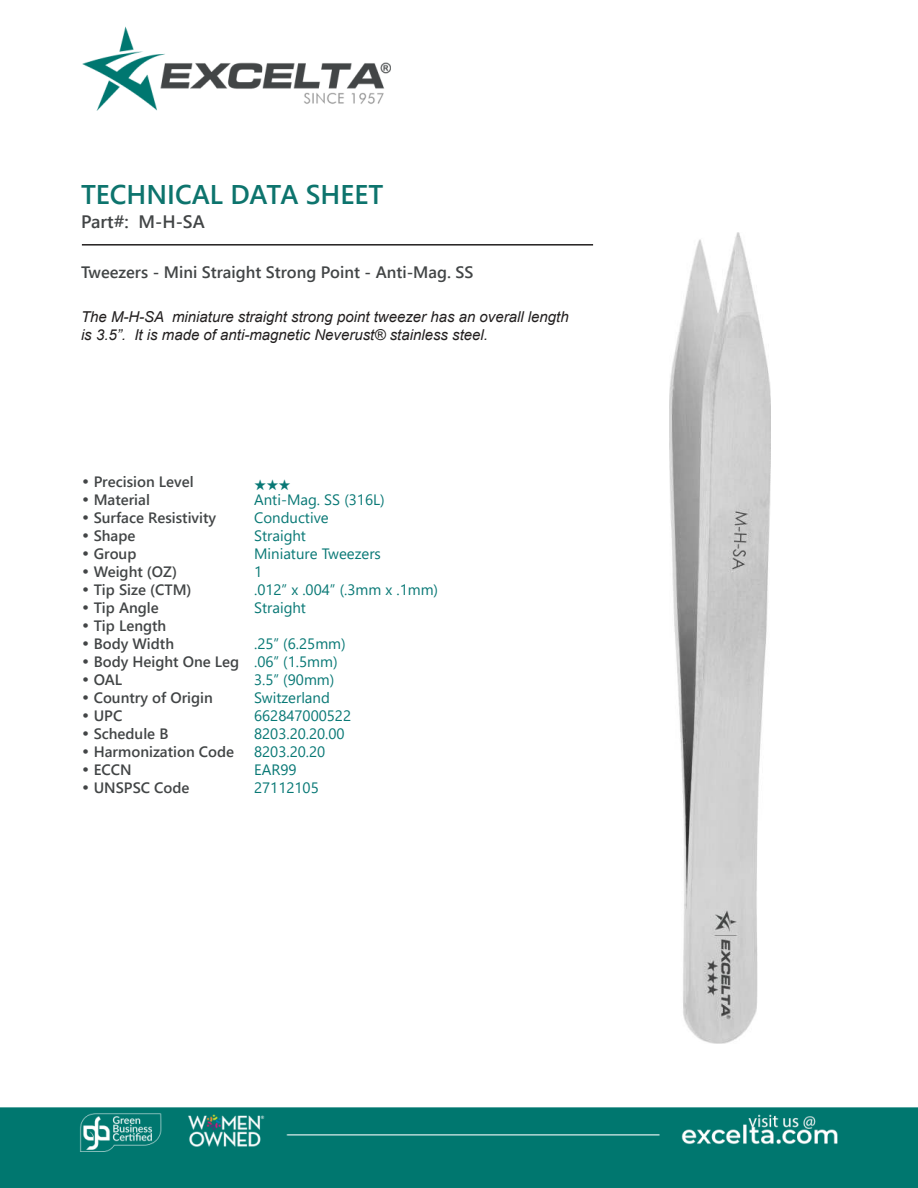
<style>
.page{position:relative;width:918px;height:1188px;background:#fff}
.page>*{position:absolute;margin:0;border:0;box-sizing:border-box;transform-origin:0 0}
.t1{font:700 27px "Yu Gothic UI";color:#0d746d}
.t2{font:700 18px "Yu Gothic UI";color:#424546}
.t3{font:700 16.5px "Yu Gothic UI";color:#424546}
.t4{font:700 15px "Yu Gothic UI";color:#424546}
.t5{font:15px "Yu Gothic UI";color:#087875}
.t6{font:italic 15px/18px "Arial";color:#221f1f}
.t7{font:15px "Zapf Ding Bats";color:#087875}
.s1{font-family:"Century Gothic";font-weight:400}
.s2{font-weight:400;color:#087875}
</style>
<div class="page">
<img style="left:0;top:26px;width:918px;height:1162px">
<img style="left:669px;top:232px;width:102px;height:812px">
<hr style="left:82px;top:244px;width:511px;height:2px;background:#221f1f">
<h1 class="t1" style="left:81px;top:183px;width:304px">TECHNICAL DATA SHEET</h1>
<p class="t2" style="left:81px;top:215px;width:125px">Part#: M-H-SA</p>
<p class="t3" style="left:81px;top:265px;width:394px">Tweezers - Mini Straight Strong Point - Anti-Mag. SS</p>
<p class="t6" style="left:81px;top:309px;width:489px">The M-H-SA miniature straight strong point tweezer has an overall length is 3.5”. It is made of anti-magnetic Neverust® stainless steel.</p>
<p class="t4" style="left:81px;top:475px;width:114px"><span class="s1">•</span> Precision Level</p>
<p class="t7" style="left:254px;top:476px;width:38px">★★★</p>
<p class="t4" style="left:81px;top:493px;width:70px"><span class="s1">•</span> Material</p>
<p class="t5" style="left:254px;top:494px;width:132px">Anti-Mag. SS (316L)</p>
<p class="t4" style="left:81px;top:511px;width:137px"><span class="s1">•</span> Surface Resistivity</p>
<p class="t5" style="left:254px;top:512px;width:76px">Conductive</p>
<p class="t4" style="left:81px;top:529px;width:56px"><span class="s1">•</span> Shape</p>
<p class="t5" style="left:254px;top:530px;width:53px">Straight</p>
<p class="t4" style="left:81px;top:547px;width:57px"><span class="s1">•</span> Group</p>
<p class="t5" style="left:254px;top:548px;width:128px">Miniature Tweezers</p>
<p class="t4" style="left:81px;top:565px;width:98px"><span class="s1">•</span> Weight (OZ)</p>
<p class="t5" style="left:254px;top:566px;width:10px">1</p>
<p class="t4" style="left:81px;top:583px;width:112px"><span class="s1">•</span> Tip Size (CTM)</p>
<p class="t5" style="left:254px;top:584px;width:186px">.012” x .004” (.3mm x .1mm)</p>
<p class="t4" style="left:81px;top:601px;width:79px"><span class="s1">•</span> Tip Angle</p>
<p class="t5" style="left:254px;top:602px;width:53px">Straight</p>
<p class="t4" style="left:81px;top:619px;width:87px"><span class="s1">•</span> Tip Length</p>
<p class="t4" style="left:81px;top:637px;width:95px"><span class="s1">•</span> Body Width</p>
<p class="t5" style="left:254px;top:638px;width:93px">.25” (6.25mm)</p>
<p class="t4" style="left:81px;top:655px;width:258px"><span class="s1">•</span> Body Height One Leg <span class="s2">.06” (1.5mm)</span></p>
<p class="t4" style="left:81px;top:673px;width:43px"><span class="s1">•</span> OAL</p>
<p class="t5" style="left:254px;top:674px;width:82px">3.5” (90mm)</p>
<p class="t4" style="left:81px;top:691px;width:133px"><span class="s1">•</span> Country of Origin</p>
<p class="t5" style="left:254px;top:692px;width:77px">Switzerland</p>
<p class="t4" style="left:81px;top:709px;width:43px"><span class="s1">•</span> UPC</p>
<p class="t5" style="left:254px;top:710px;width:99px">662847000522</p>
<p class="t4" style="left:81px;top:727px;width:89px"><span class="s1">•</span> Schedule B</p>
<p class="t5" style="left:254px;top:728px;width:92px">8203.20.20.00</p>
<p class="t4" style="left:81px;top:745px;width:155px"><span class="s1">•</span> Harmonization Code</p>
<p class="t5" style="left:254px;top:746px;width:73px">8203.20.20</p>
<p class="t4" style="left:81px;top:763px;width:52px"><span class="s1">•</span> ECCN</p>
<p class="t5" style="left:254px;top:764px;width:44px">EAR99</p>
<p class="t4" style="left:81px;top:781px;width:110px"><span class="s1">•</span> UNSPSC Code</p>
<p class="t5" style="left:254px;top:782px;width:66px">27112105</p>
</div>
